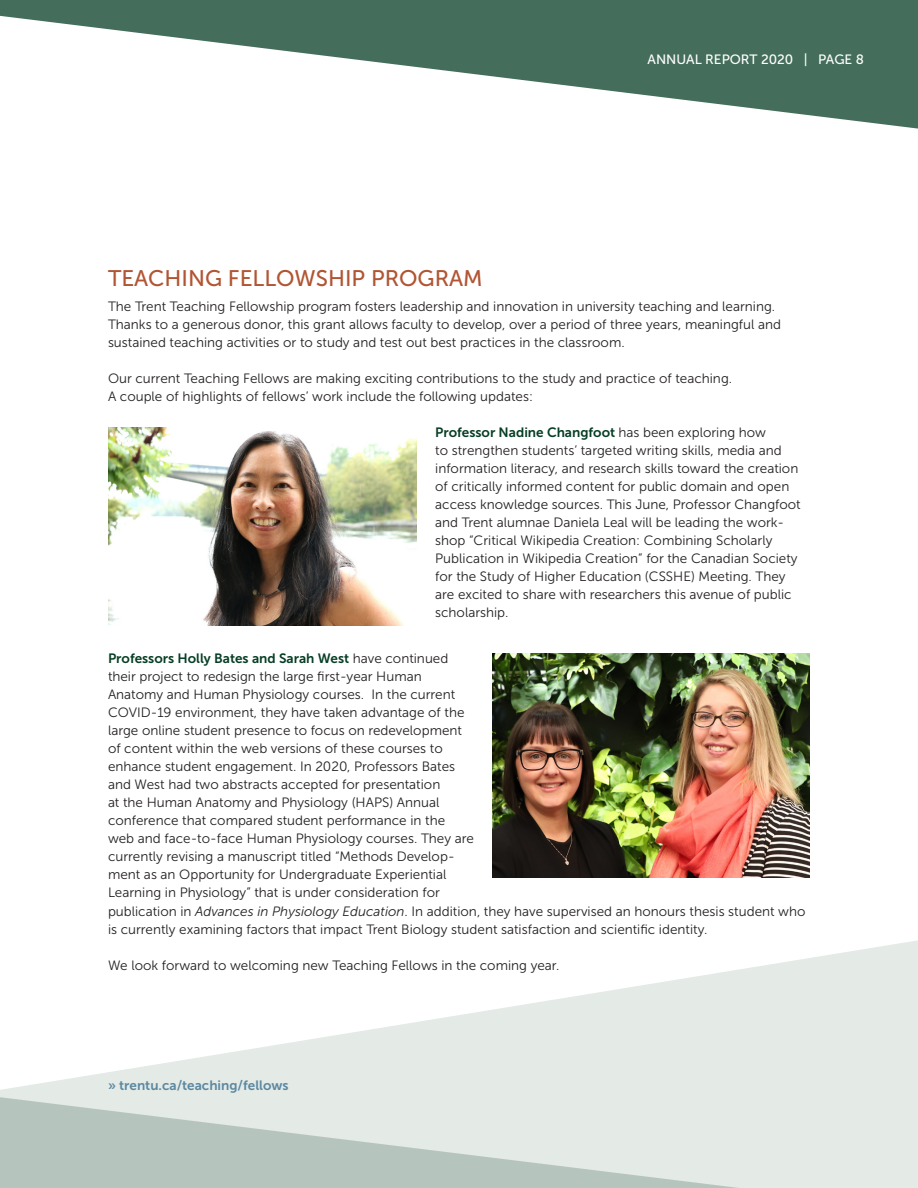
<style>
.page{position:relative;width:918px;height:1188px;background:#fff}
.page>*{position:absolute;margin:0;border:0;box-sizing:border-box;transform-origin:0 0}
.t1{font:22.5px "Museo Sans 500";color:#b15533}
.t2{font:13.5px/18px "Museo Sans 300";color:#231f20}
.t3{font:13.5px "Museo Sans 700";color:#063e25}
.t4{font:13.5px "Museo Sans 700";color:#5b88a1}
.t5{font:13.5px "Museo Sans 500";color:#fff}
.s1{font-family:"Museo Sans 700";color:#063e25}
.s2{font-family:"Museo Sans 300";color:#231f20}
.s3{font-style:italic}
</style>
<div class="page">
<svg style="left:0;top:940px;width:918px;height:248px;fill:#e4eae6"></svg>
<svg style="left:0;top:0;width:918px;height:129px;fill:#446e5b"></svg>
<img style="left:492px;top:653px;width:318px;height:225px">
<img style="left:108px;top:427px;width:309px;height:199px">
<p class="t5" style="left:648px;top:52px;width:218px">ANNUAL REPORT 2020 | PAGE 8</p>
<p class="t1" style="left:108px;top:266px;width:376px">TEACHING FELLOWSHIP PROGRAM</p>
<p class="t2" style="left:108px;top:298px;width:675px">The Trent Teaching Fellowship program fosters leadership and innovation in university teaching and learning.<br>Thanks to a generous donor, this grant allows faculty to develop, over a period of three years, meaningful and sustained teaching activities or to study and test out best practices in the classroom.</p>
<p class="t2" style="left:108px;top:370px;width:626px">Our current Teaching Fellows are making exciting contributions to the study and practice of teaching.</p>
<p class="t2" style="left:108px;top:388px;width:427px">A couple of highlights of fellows’ work include the following updates:</p>
<p class="t2" style="left:435px;top:424px;width:367px"><span class="s1">Professor Nadine Changfoot</span> has been exploring how<br>to strengthen students’ targeted writing skills, media and information literacy, and research skills toward the creation of critically informed content for public domain and open access knowledge sources. This June, Professor Changfoot and Trent alumnae Daniela Leal will be leading the work&shy;shop “Critical Wikipedia Creation: Combining Scholarly Publication in Wikipedia Creation” for the Canadian Society for the Study of Higher Education (CSSHE) Meeting. They are excited to share with researchers this avenue of public scholarship.</p>
<p class="t3" style="left:108px;top:650px;width:342px">Professors Holly Bates and Sarah West <span class="s2">have continued</span></p>
<p class="t2" style="left:108px;top:667px;width:358px">their project to redesign the large first-year Human Anatomy and Human Physiology courses. In the current COVID-19 environment, they have taken advantage of the large online student presence to focus on redevelopment of content within the web versions of these courses to</p>
<p class="t2" style="left:108px;top:757px;width:349px">enhance student engagement. In 2020, Professors Bates and West had two abstracts accepted for presentation</p>
<p class="t2" style="left:108px;top:793px;width:333px">at the Human Anatomy and Physiology (HAPS) Annual</p>
<p class="t2" style="left:108px;top:811px;width:339px">conference that compared student performance in the</p>
<p class="t2" style="left:108px;top:829px;width:368px">web and face-to-face Human Physiology courses. They are</p>
<p class="t2" style="left:108px;top:847px;width:348px">currently revising a manuscript titled “Methods Develop&shy;ment as an Opportunity for Undergraduate Experiential<br>Learning in Physiology” that is under consideration for</p>
<p class="t2" style="left:108px;top:902px;width:699px">publication in <span class="s3">Advances in Physiology Education</span>. In addition, they have supervised an honours thesis student who is currently examining factors that impact Trent Biology student satisfaction and scientific identity.</p>
<p class="t2" style="left:108px;top:956px;width:453px">We look forward to welcoming new Teaching Fellows in the coming year.</p>
<p class="t4" style="left:108px;top:1078px;width:182px">» trentu.ca/teaching/fellows</p>
</div>
